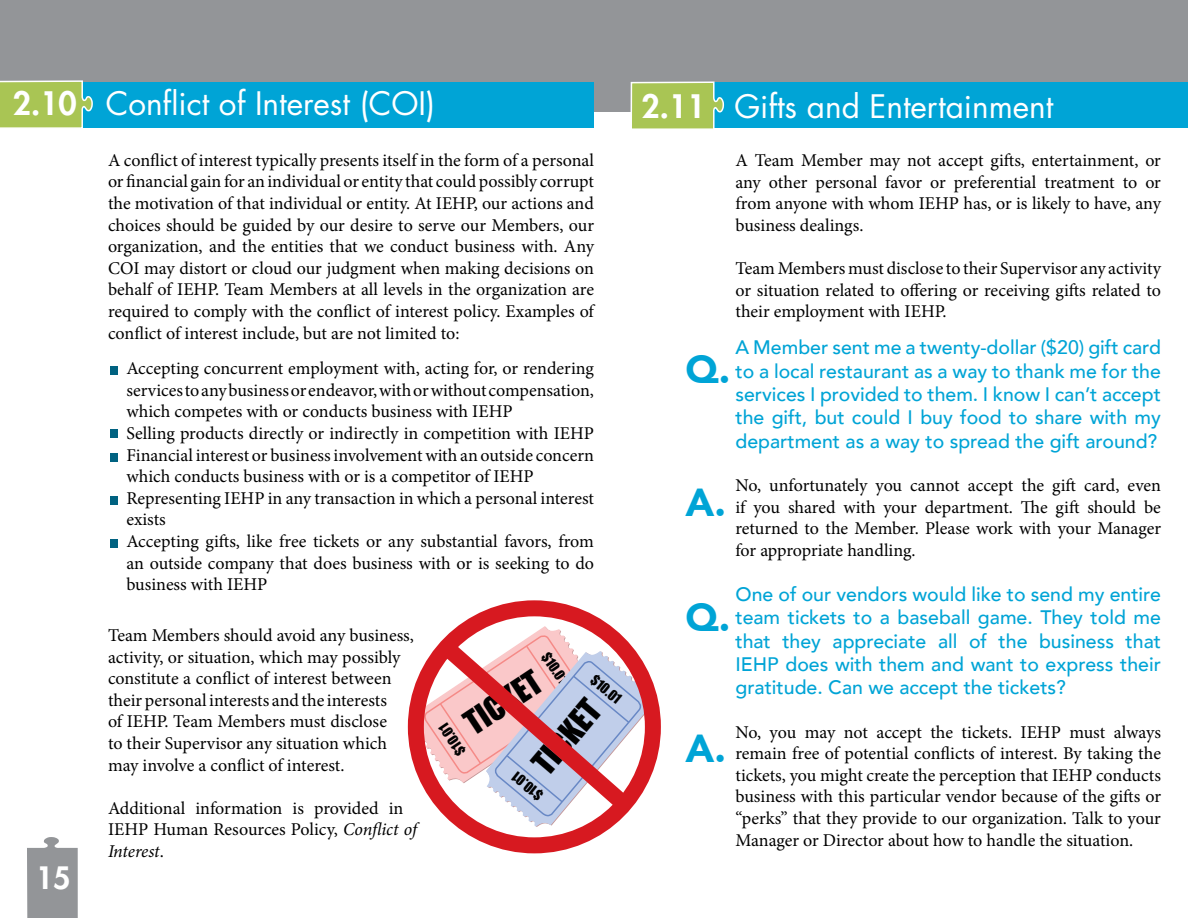
<style>
.page{position:relative;width:1188px;height:918px;background:#fff}
.page>*{position:absolute;margin:0;border:0;box-sizing:border-box;transform-origin:0 0}
.t1{font:900 39px "Avenir";color:#00a4d6}
.t2{font:31.5px "Futura LT";color:#fff}
.t3{font:31.35px "Impact";color:#010101}
.t4{font:800 30px "Futura LT";color:#fff}
.t5{font:500 19.5px/23.4px "Avenir";color:#00a4d6;text-align:justify}
.t6{font:18px/21.6px "Minion Pro";color:#000;text-align:justify}
.t7{font:13.65px "Impact";color:#010101}
.s1{font-weight:800}
.s2{font-style:italic}
</style>
<div class="page">
<svg style="left:27px;top:837px;width:51px;height:81px;background:#9fa0a3"></svg>
<div style="left:408px;top:600px;width:253px;height:253px;border:16px solid #d71920;border-radius:50%"></div>
<svg style="left:424px;top:625px;width:223px;height:202px"></svg>
<div style="left:0;top:0;width:1188px;height:111px;background:#939598"></div>
<div style="left:60px;top:82px;width:534px;height:46px;background:#00a4d6"></div>
<svg style="left:0;top:80px;width:93px;height:48px;background:#a1c569"></svg>
<div style="left:655px;top:82px;width:533px;height:46px;background:#00a4d6"></div>
<div style="left:110px;top:366px;width:8px;height:8px;background:#006281"></div>
<div style="left:110px;top:429px;width:8px;height:8px;background:#006281"></div>
<div style="left:110px;top:453px;width:8px;height:8px;background:#006281"></div>
<div style="left:110px;top:497px;width:8px;height:8px;background:#006281"></div>
<div style="left:110px;top:540px;width:8px;height:8px;background:#006281"></div>
<svg style="left:630px;top:81px;width:95px;height:48px;background:#a1c66d"></svg>
<h2 class="t2" style="left:13px;top:83px;width:424px"><span class="s1">2.10</span> Conflict of Interest (COI)</h2>
<p class="t6" style="left:108px;top:149px;width:488px">A conflict of interest typically presents itself in the form of a personal or financial gain for an individual or entity that could possibly corrupt the motivation of that individual or entity. At IEHP, our actions and choices should be guided by our desire to serve our Members, our organization, and the entities that we conduct business with. Any COI may distort or cloud our judgment when making decisions on behalf of IEHP. Team Members at all levels in the organization are required to comply with the conflict of interest policy. Examples of conflict of interest include, but are not limited to:</p>
<p class="t6" style="left:126px;top:358px;width:469px;text-align:left">Accepting concurrent employment with, acting for, or rendering services to any business or endeavor, with or without compensation, which competes with or conducts business with IEHP<br>Selling products directly or indirectly in competition with IEHP Financial interest or business involvement with an outside concern which conducts business with or is a competitor of IEHP Representing IEHP in any transaction in which a personal interest exists<br>Accepting gifts, like free tickets or any substantial favors, from an outside company that does business with or is seeking to do business with IEHP</p>
<h3 class="t4" style="left:36px;top:858px;width:36px">15</h3>
<p class="t6" style="left:108px;top:625px;width:307px;text-align:left">Team Members should avoid any business, activity, or situation, which may possibly constitute a conflict of interest between their personal interests and the interests<br>of IEHP. Team Members must disclose<br>to their Supervisor any situation which may involve a conflict of interest.</p>
<p class="t6" style="left:108px;top:797px;width:310px;text-align:left">Additional information is provided in<br>IEHP Human Resources Policy, <span class="s2">Conflict of<br>Interest</span>.</p>
<p class="t7" style="left:554px;top:648px;width:36px;rotate:56deg">$10.01</p>
<h3 class="t3" style="left:521px;top:753px;width:86px;rotate:-50deg">TICKET</h3>
<h3 class="t3" style="left:454px;top:705px;width:86px;rotate:-33deg">TICKET</h3>
<p class="t7" style="left:599px;top:670px;width:36px;rotate:39deg">$10.01</p>
<p class="t7" style="left:453px;top:760px;width:36px;rotate:-124deg">$10.01</p>
<p class="t7" style="left:534px;top:805px;width:36px;rotate:-141deg">$10.01</p>
<h2 class="t2" style="left:642px;top:86px;width:413px"><span class="s1">2.11</span> Gifts and Entertainment</h2>
<p class="t6" style="left:735px;top:150px;width:427px">A Team Member may not accept gifts, entertainment, or any other personal favor or preferential treatment to or from anyone with whom IEHP has, or is likely to have, any business dealings.</p>
<p class="t6" style="left:735px;top:258px;width:427px">Team Members must disclose to their Supervisor any activity or situation related to offering or receiving gifts related to their employment with IEHP.</p>
<p class="t5" style="left:735px;top:335px;width:427px">A Member sent me a twenty-dollar ($20) gift card to a local restaurant as a way to thank me for the services I provided to them. I know I can’t accept the gift, but could I buy food to share with my department as a way to spread the gift around?</p>
<p class="t6" style="left:735px;top:475px;width:427px">No, unfortunately you cannot accept the gift card, even if you shared with your department. The gift should be returned to the Member. Please work with your Manager for appropriate handling.</p>
<p class="t5" style="left:735px;top:581px;width:427px">One of our vendors would like to send my entire team tickets to a baseball game. They told me that they appreciate all of the business that IEHP does with them and want to express their gratitude. Can we accept the tickets?</p>
<p class="t6" style="left:735px;top:721px;width:427px">No, you may not accept the tickets. IEHP must always remain free of potential conflicts of interest. By taking the tickets, you might create the perception that IEHP conducts business with this particular vendor because of the gifts or “perks” that they provide to our organization. Talk to your Manager or Director about how to handle the situation.</p>
<h1 class="t1" style="left:685px;top:336px;width:46px">Q.</h1>
<h1 class="t1" style="left:685px;top:469px;width:42px">A.</h1>
<h1 class="t1" style="left:685px;top:584px;width:46px">Q.</h1>
<h1 class="t1" style="left:685px;top:715px;width:42px">A.</h1>
</div>
